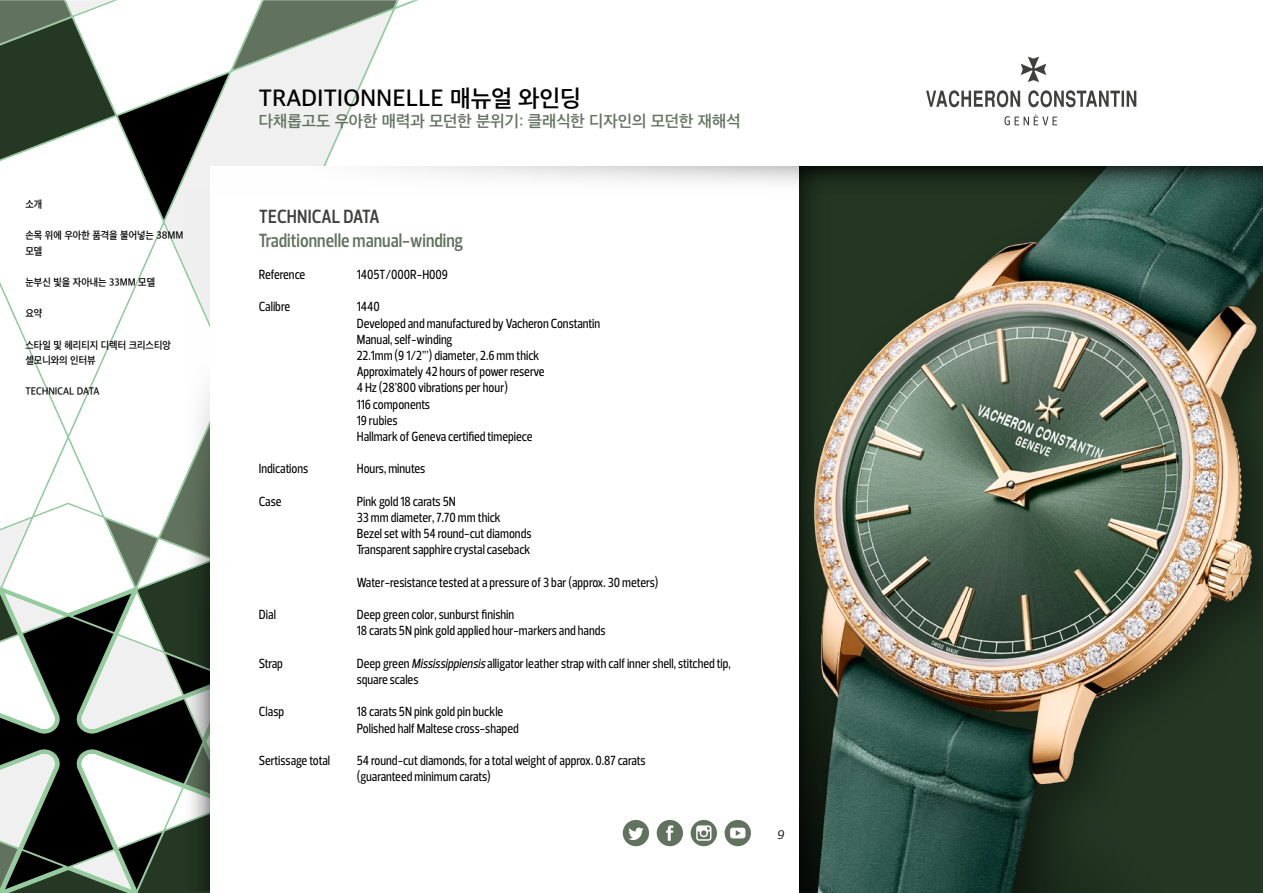
<style>
.page{position:relative;width:1263px;height:893px;background:#fff}
.page>*{position:absolute;margin:0;border:0;box-sizing:border-box;transform-origin:0 0}
.t1{font:600 24px "Apple SD Gothic Neo";color:#000}
.t2{font:600 19.5px "Prelo Condensed";color:#61735e}
.t3{font:600 19.5px "Prelo Condensed";color:#40403f}
.t4{font:600 16.5px "Apple SD Gothic Neo";color:#61735e}
.t5{font:500 13.5px/16.2px "Prelo Condensed";color:#000}
.t6{font:italic 12.75px "Prelo";color:#000}
.t7{font:600 10.5px/15.6px "Apple SD Gothic Neo";color:#000;scale:.93 1}
.s1{font-style:italic}
</style>
<div class="page">
<svg style="left:0;top:737px;width:163px;height:9px"></svg>
<svg style="left:0;top:746px;width:210px;height:147px"></svg>
<svg style="left:0;top:286px;width:163px;height:451px"></svg>
<svg style="left:0;top:0;width:397px;height:220px"></svg>
<svg style="left:926px;top:57px;width:210px;height:68px"></svg>
<svg style="left:163px;top:190px;width:47px;height:701px"></svg>
<div style="left:210px;top:166px;width:1052px;height:727px;background:#fff"></div>
<svg style="left:385px;top:166px;width:414px;height:17px"></svg>
<svg style="left:623px;top:820px;width:26px;height:26px"></svg>
<svg style="left:657px;top:820px;width:26px;height:26px"></svg>
<svg style="left:725px;top:820px;width:26px;height:26px"></svg>
<svg style="left:691px;top:820px;width:26px;height:26px"></svg>
<img style="left:799px;top:214px;width:464px;height:679px">
<svg style="left:847px;top:166px;width:416px;height:48px;background:#264032"></svg>
<svg style="left:799px;top:166px;width:48px;height:725px;background:#3c4536"></svg>
<p class="t7" style="left:26px;top:197px;width:20px">소개</p>
<p class="t7" style="left:26px;top:228px;width:171px">손목 위에 우아한 품격을 불어넣는 38MM 모델</p>
<p class="t7" style="left:26px;top:275px;width:141px">눈부신 빛을 자아내는 33MM 모델</p>
<p class="t7" style="left:26px;top:306px;width:20px">요약</p>
<p class="t7" style="left:26px;top:338px;width:158px">스타일 및 헤리티지 디렉터 크리스티앙 셀모니와의 인터뷰</p>
<p class="t7" style="left:26px;top:384px;width:81px">TECHNICAL DATA</p>
<h1 class="t1" style="left:259px;top:86px;width:323px">TRADITIONNELLE 매뉴얼 와인딩</h1>
<p class="t4" style="left:259px;top:112px;width:483px">다채롭고도 우아한 매력과 모던한 분위기: 클래식한 디자인의 모던한 재해석</p>
<p class="t3" style="left:259px;top:205px;width:122px">TECHNICAL DATA</p>
<p class="t2" style="left:259px;top:228px;width:206px">Traditionnelle manual-winding</p>
<p class="t5" style="left:259px;top:266px;width:48px">Reference</p>
<p class="t5" style="left:357px;top:266px;width:93px">1405T/000R-H009</p>
<p class="t5" style="left:259px;top:299px;width:33px">Calibre</p>
<p class="t5" style="left:357px;top:299px;width:24px">1440</p>
<p class="t5" style="left:357px;top:315px;width:245px">Developed and manufactured by Vacheron Constantin</p>
<p class="t5" style="left:357px;top:331px;width:97px">Manual, self-winding</p>
<p class="t5" style="left:357px;top:347px;width:184px">22.1mm (9 1/2’’’) diameter, 2.6 mm thick</p>
<p class="t5" style="left:357px;top:364px;width:189px">Approximately 42 hours of power reserve</p>
<p class="t5" style="left:357px;top:380px;width:153px">4 Hz (28’800 vibrations per hour)</p>
<p class="t5" style="left:357px;top:396px;width:75px">116 components</p>
<p class="t5" style="left:357px;top:412px;width:42px">19 rubies</p>
<p class="t5" style="left:357px;top:428px;width:177px">Hallmark of Geneva certified timepiece</p>
<p class="t5" style="left:259px;top:461px;width:51px">Indications</p>
<p class="t5" style="left:357px;top:461px;width:70px">Hours, minutes</p>
<p class="t5" style="left:259px;top:493px;width:24px">Case</p>
<p class="t5" style="left:357px;top:493px;width:101px">Pink gold 18 carats 5N</p>
<p class="t5" style="left:357px;top:509px;width:145px">33 mm diameter, 7.70 mm thick</p>
<p class="t5" style="left:357px;top:526px;width:176px">Bezel set with 54 round-cut diamonds</p>
<p class="t5" style="left:357px;top:542px;width:175px">Transparent sapphire crystal caseback</p>
<p class="t5" style="left:357px;top:574px;width:303px">Water-resistance tested at a pressure of 3 bar (approx. 30 meters)</p>
<p class="t5" style="left:259px;top:607px;width:19px">Dial</p>
<p class="t5" style="left:357px;top:607px;width:159px">Deep green color, sunburst finishin</p>
<p class="t5" style="left:357px;top:623px;width:250px">18 carats 5N pink gold applied hour-markers and hands</p>
<p class="t5" style="left:259px;top:655px;width:26px">Strap</p>
<p class="t5" style="left:357px;top:655px;width:376px">Deep green <span class="s1">Mississippiensis</span>alligator leather strap with calf inner shell, stitched tip, square scales</p>
<p class="t5" style="left:259px;top:704px;width:27px">Clasp</p>
<p class="t5" style="left:357px;top:704px;width:148px">18 carats 5N pink gold pin buckle</p>
<p class="t5" style="left:357px;top:720px;width:164px">Polished half Maltese cross-shaped</p>
<p class="t5" style="left:259px;top:752px;width:73px">Sertissage total</p>
<p class="t5" style="left:357px;top:752px;width:290px">54 round-cut diamonds, for a total weight of approx. 0.87 carats</p>
<p class="t5" style="left:357px;top:769px;width:135px">(guaranteed minimum carats)</p>
<p class="t6" style="left:777px;top:826px;width:9px">9</p>
</div>
